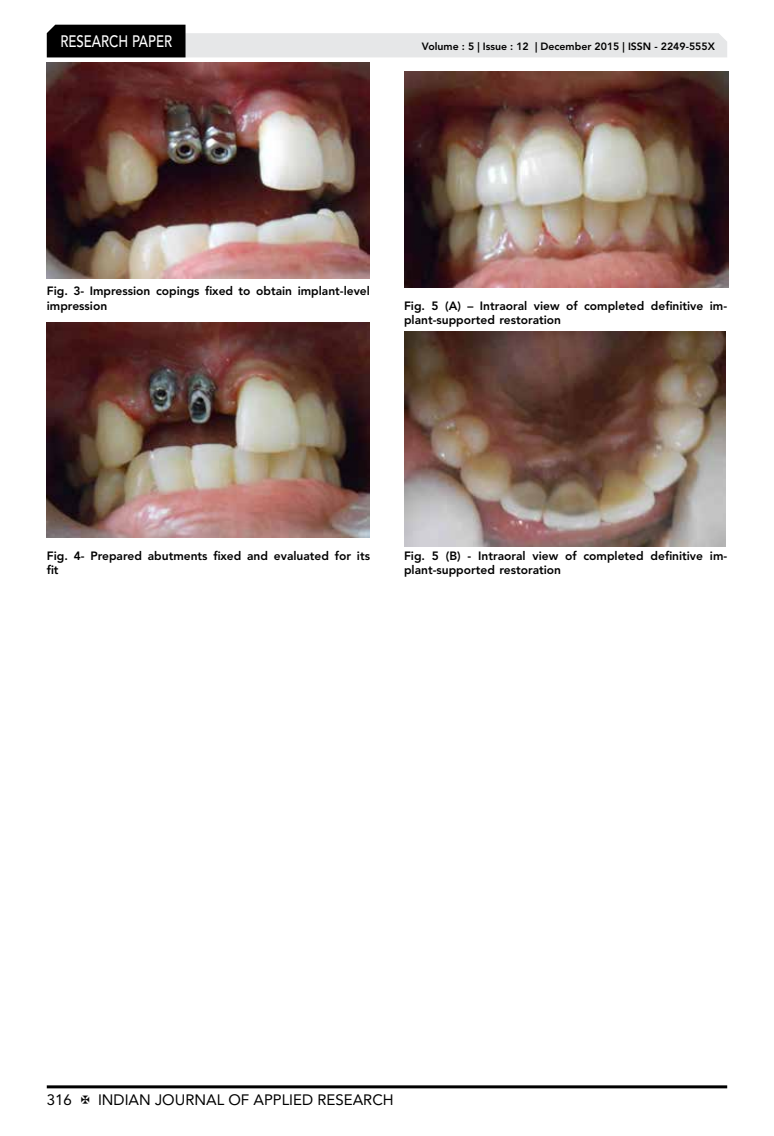
<style>
.page{position:relative;width:774px;height:1136px;background:#fff}
.page>*{position:absolute;margin:0;border:0;box-sizing:border-box;transform-origin:0 0}
.t1{font:500 16.5px "Avenir LT Std";color:#fff;scale:.8 1}
.t2{font:15px "Avenir LT Std";color:#000}
.t3{font:800 12px/14.7px "Avenir LT Std";color:#000}
.t4{font:800 10.5px "Avenir LT Std";color:#000}
</style>
<div class="page">
<hr style="left:47px;top:1085px;width:680px;height:3px;background:#000">
<svg style="left:47px;top:25px;width:680px;height:32px"></svg>
<img style="left:47px;top:63px;width:323px;height:215px">
<img style="left:47px;top:322px;width:323px;height:215px">
<img style="left:404px;top:71px;width:324px;height:216px">
<img style="left:404px;top:331px;width:322px;height:215px">
<h1 class="t1" style="left:60px;top:32px;width:139px">RESEARCH PAPER</h1>
<p class="t4" style="left:422px;top:41px;width:294px">Volume : 5 | Issue : 12 | December 2015 | ISSN - 2249-555X</p>
<p class="t3" style="left:47px;top:283px;width:325px">Fig. 3- Impression copings fixed to obtain implant-level impression</p>
<p class="t3" style="left:404px;top:298px;width:325px">Fig. 5 (A) – Intraoral view of completed definitive im&shy;plant-supported restoration</p>
<p class="t3" style="left:47px;top:548px;width:325px">Fig. 4- Prepared abutments fixed and evaluated for its fit</p>
<p class="t3" style="left:404px;top:548px;width:325px">Fig. 5 (B) - Intraoral view of completed definitive im&shy;plant-supported restoration</p>
<p class="t2" style="left:47px;top:1090px;width:27px">316</p>
<p class="t2" style="left:98px;top:1090px;width:297px">INDIAN JOURNAL OF APPLIED RESEARCH</p>
</div>
